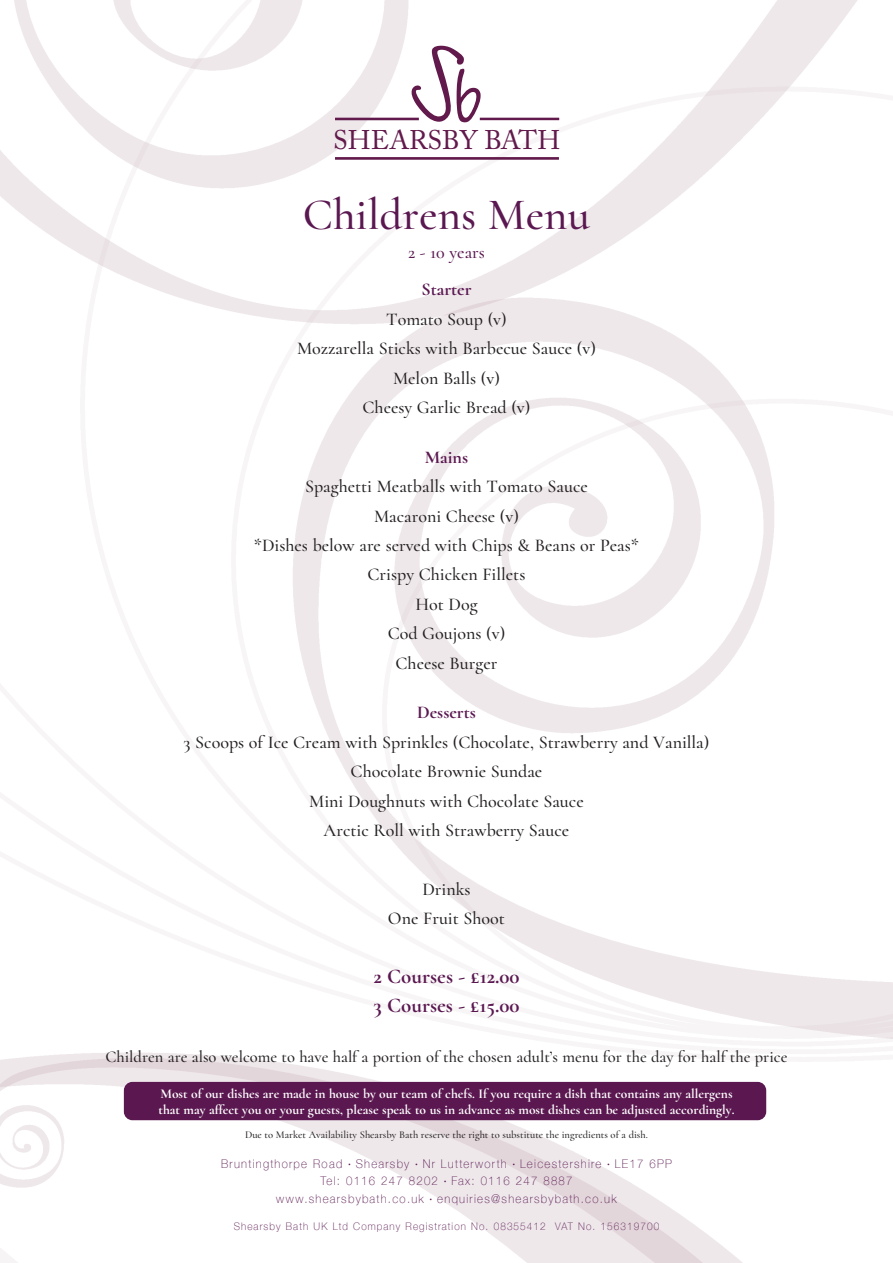
<style>
.page{position:relative;width:893px;height:1263px;background:#fff}
.page>*{position:absolute;margin:0;border:0;box-sizing:border-box;transform-origin:0 0}
.t1{font:500 45px "Cormorant";color:#5a1750}
.t2{font:26.85px "Adobe Caslon Pro";color:#62194b}
.t3{font:700 21px/29.4px "Cormorant";color:#5a1750}
.t4{font:500 18px/29.4px "Cormorant";color:#231f20;text-align:center}
.t5{font:700 18px "Cormorant";color:#5a1750}
.t6{font:500 18px "Cormorant";color:#5a1750}
.t7{font:500 16.5px "Cormorant";color:#231f20}
.t8{font:700 13.5px/15.9px "Cormorant";color:#fff}
.t9{font:100 12px "Helvetica Neue";letter-spacing:.11em;color:#5a1750;scale:.95 1}
.t10{font:500 10.5px "Cormorant";color:#231f20}
.t11{font:100 10.5px "Helvetica Neue";letter-spacing:.11em;color:#5a1750;scale:.95 1}
</style>
<div class="page">
<img style="left:0;top:0;width:893px;height:1263px">
<svg style="left:410px;top:46px;width:71px;height:77px"></svg>
<hr style="left:335px;top:157px;width:224px;height:3px;background:#62194b">
<hr style="left:335px;top:118px;width:84px;height:2px;background:#62194b">
<hr style="left:480px;top:118px;width:79px;height:2px;background:#62194b">
<div style="left:124px;top:1082px;width:642px;height:38px;background:#5a1750;border-radius:9px"></div>
<h2 class="t2" style="left:333px;top:130px;width:229px">SHEARSBY BATH</h2>
<h1 class="t1" style="left:303px;top:187px;width:289px">Childrens Menu</h1>
<p class="t6" style="left:408px;top:241px;width:78px">2 - 10 years</p>
<p class="t5" style="left:421px;top:278px;width:52px">Starter</p>
<p class="t4" style="left:297px;top:304px;width:300px">Tomato Soup (v)<br>Mozzarella Sticks with Barbecue Sauce (v)<br>Melon Balls (v)<br>Cheesy Garlic Bread (v)</p>
<p class="t5" style="left:425px;top:446px;width:45px">Mains</p>
<p class="t4" style="left:254px;top:472px;width:386px">Spaghetti Meatballs with Tomato Sauce<br>Macaroni Cheese (v)<br>*Dishes below are served with Chips &amp; Beans or Peas*<br>Crispy Chicken Fillets<br>Hot Dog<br>Cod Goujons (v)<br>Cheese Burger</p>
<p class="t5" style="left:417px;top:701px;width:60px">Desserts</p>
<p class="t4" style="left:184px;top:727px;width:527px">3 Scoops of Ice Cream with Sprinkles (Chocolate, Strawberry and Vanilla)<br>Chocolate Brownie Sundae<br>Mini Doughnuts with Chocolate Sauce<br>Arctic Roll with Strawberry Sauce</p>
<p class="t4" style="left:388px;top:874px;width:119px">Drinks<br>One Fruit Shoot</p>
<p class="t3" style="left:373px;top:961px;width:148px">2 Courses - £12.00<br>3 Courses - £15.00</p>
<p class="t7" style="left:106px;top:1047px;width:683px">Children are also welcome to have half a portion of the chosen adult’s menu for the day for half the price</p>
<p class="t8" style="left:158px;top:1085px;width:577px">Most of our dishes are made in house by our team of chefs. If you require a dish that contains any allergens that may affect you or your guests, please speak to us in advance as most dishes can be adjusted accordingly.</p>
<p class="t10" style="left:245px;top:1128px;width:404px">Due to Market Availability Shearsby Bath reserve the right to substitute the ingredients of a dish.</p>
<p class="t9" style="left:221px;top:1157px;width:129px">Bruntingthorpe Road</p>
<p class="t9" style="left:348px;top:1157px;width:66px"><sup>•</sup> Shearsby</p>
<p class="t9" style="left:415px;top:1157px;width:98px"><sup>•</sup> Nr Lutterworth</p>
<p class="t9" style="left:513px;top:1157px;width:95px"><sup>•</sup> Leicestershire</p>
<p class="t9" style="left:607px;top:1157px;width:69px"><sup>•</sup> LE17 6PP</p>
<p class="t9" style="left:320px;top:1173px;width:125px">Tel: 0116 247 8202</p>
<p class="t9" style="left:444px;top:1173px;width:137px"><sup>•</sup> Fax: 0116 247 8887</p>
<p class="t9" style="left:276px;top:1191px;width:157px">www.shearsbybath.co.uk</p>
<p class="t9" style="left:430px;top:1191px;width:198px"><sup>•</sup> enquiries@shearsbybath.co.uk</p>
<p class="t11" style="left:234px;top:1219px;width:449px">Shearsby Bath UK Ltd Company Registration No. 08355412 VAT No. 156319700</p>
</div>
